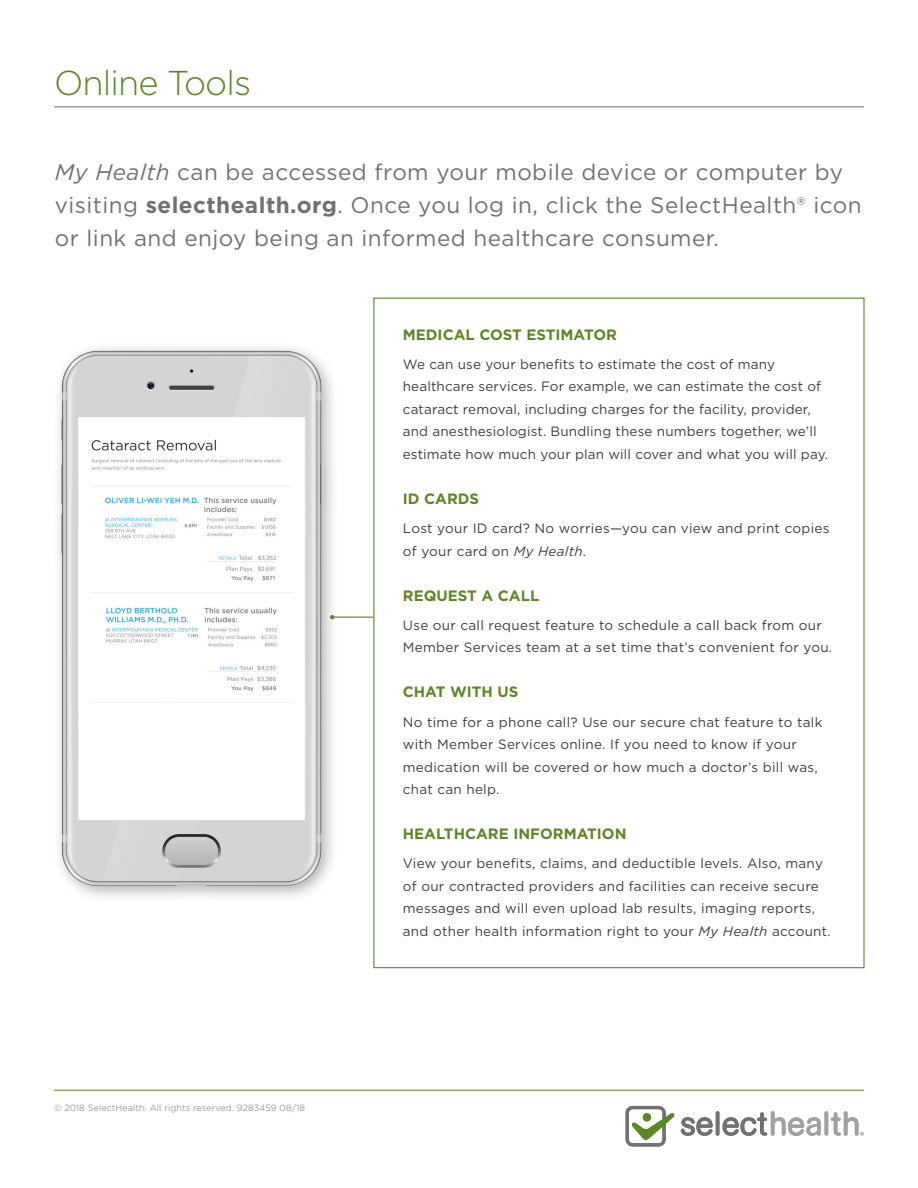
<style>
.page{position:relative;width:918px;height:1188px;background:#fff}
.page>*{position:absolute;margin:0;border:0;box-sizing:border-box;transform-origin:0 0}
.Header__Large_Gotham{font:300 34.5px "Gotham";letter-spacing:-.025em;color:#5c8727}
._2016_Gotham_Intro_5{font:22.5px/33px "Gotham";letter-spacing:.02em;color:#717074}
._2016_Subhead__Gotha{font:700 15px "Gotham";color:#5c8727}
._2016_Body_Copy__Got{font:13.5px/22.5px "Gotham";letter-spacing:.02em;color:#3e3e3f}
.t1{font:300 9px "Gotham";letter-spacing:.01em;color:#717074}
.s1{font-style:italic}
.s2{font-weight:700}
</style>
<div class="page">
<hr style="left:54px;top:1090px;width:810px;height:1px;background:#5c8727">
<svg style="left:626px;top:1106px;width:87px;height:40px"></svg>
<hr style="left:716px;top:1111px;width:3px;height:25px;background:#717074;border-radius:2px">
<hr style="left:825px;top:1111px;width:3px;height:25px;background:#a1a1a5;border-radius:2px">
<svg style="left:723px;top:1111px;width:98px;height:25px"></svg>
<svg style="left:831px;top:1111px;width:33px;height:25px"></svg>
<hr style="left:54px;top:106px;width:810px;height:2px;background:#a1a1a5">
<div style="left:51px;top:342px;width:289px;height:561px;background:#231f20;opacity:.35"></div>
<img style="left:58px;top:350px;width:266px;height:536px">
<hr style="left:332px;top:617px;width:41px;height:1px;background:#5c8727">
<svg style="left:330px;top:615px;width:5px;height:4px"></svg>
<p class="Header__Large_Gotham" style="left:54px;top:61px;width:199px">Online Tools</p>
<p class="_2016_Gotham_Intro_5" style="left:55px;top:155px;width:808px"><span class="s1">My Health</span> can be accessed from your mobile device or computer by visiting <span class="s2">selecthealth.org</span>. Once you log in, click the SelectHealth® icon or link and enjoy being an informed healthcare consumer.</p>
<p class="t1" style="left:54px;top:1103px;width:253px">© 2018 SelectHealth. All rights reserved. 9283459 08/18</p>
<p class="_2016_Subhead__Gotha" style="left:403px;top:324px;width:216px">MEDICAL COST ESTIMATOR</p>
<p class="_2016_Body_Copy__Got" style="left:403px;top:353px;width:427px">We can use your benefits to estimate the cost of many healthcare services. For example, we can estimate the cost of cataract removal, including charges for the facility, provider, and anesthesiologist. Bundling these numbers together, we’ll estimate how much your plan will cover and what you will pay.</p>
<p class="_2016_Subhead__Gotha" style="left:403px;top:489px;width:78px">ID CARDS</p>
<p class="_2016_Body_Copy__Got" style="left:403px;top:517px;width:428px">Lost your ID card? No worries—you can view and print copies of your card on <span class="s1">My Health</span>.</p>
<p class="_2016_Subhead__Gotha" style="left:403px;top:585px;width:138px">REQUEST A CALL</p>
<p class="_2016_Body_Copy__Got" style="left:403px;top:614px;width:431px">Use our call request feature to schedule a call back from our<br>Member Services team at a set time that’s convenient for you.</p>
<p class="_2016_Subhead__Gotha" style="left:403px;top:682px;width:117px">CHAT WITH US</p>
<p class="_2016_Body_Copy__Got" style="left:403px;top:710px;width:421px">No time for a phone call? Use our secure chat feature to talk with Member Services online. If you need to know if your medication will be covered or how much a doctor’s bill was, chat can help.</p>
<p class="_2016_Subhead__Gotha" style="left:403px;top:824px;width:225px">HEALTHCARE INFORMATION</p>
<p class="_2016_Body_Copy__Got" style="left:403px;top:852px;width:430px">View your benefits, claims, and deductible levels. Also, many of our contracted providers and facilities can receive secure messages and will even upload lab results, imaging reports, and other health information right to your <span class="s1">My Health</span> account.</p>
</div>
